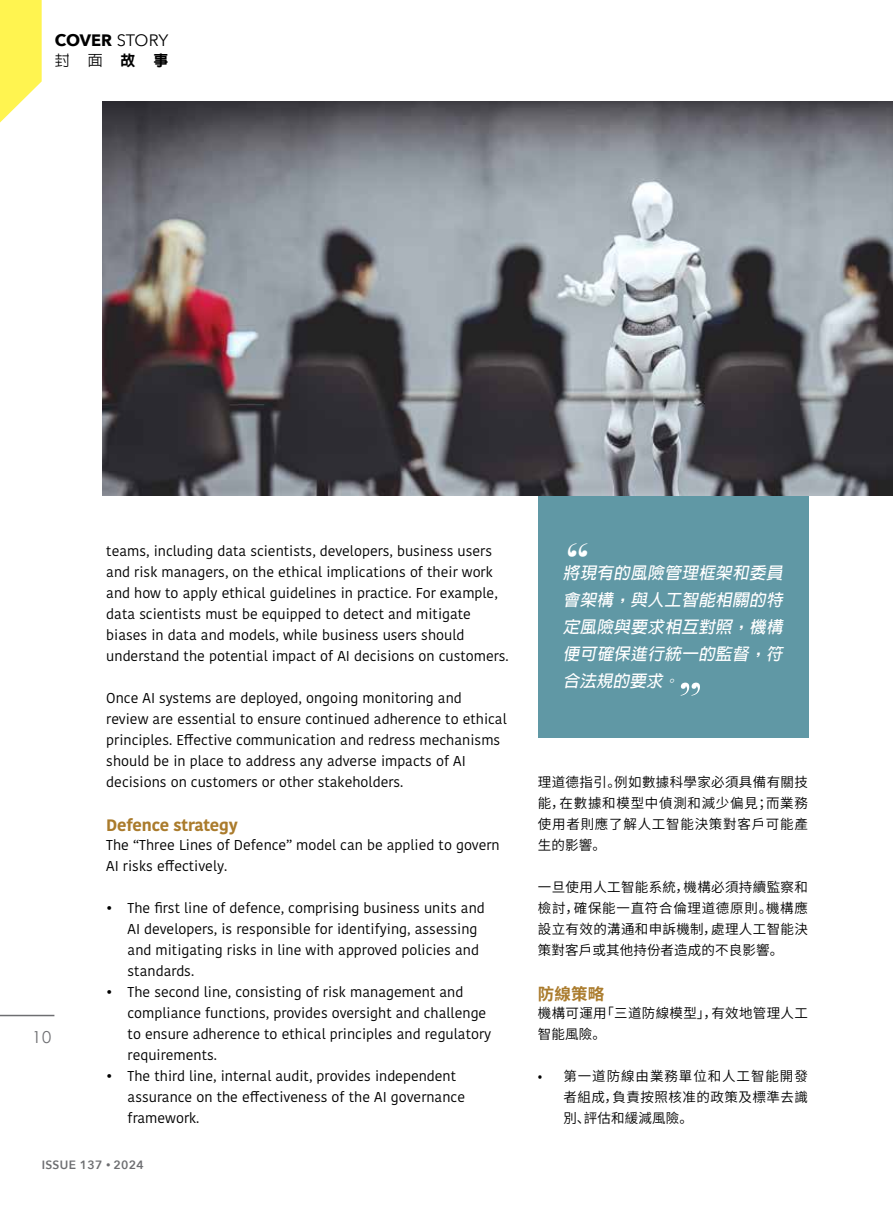
<style>
.page{position:relative;width:893px;height:1212px;background:#fff}
.page>*{position:absolute;margin:0;border:0;box-sizing:border-box;transform-origin:0 0}
.t1{font:italic 700 45px "Bodoni Svty Two ITCTT";color:#fff}
.t2{font:italic 700 16.5px/27.2px "AR Hei B5";color:#fff;text-align:justify}
.t3{font:700 16.5px "Kohinoor Bangla";letter-spacing:-.01em;color:#aa7b2c}
.t4{font:700 16.5px "Avenir Next";letter-spacing:-.005em;color:#000}
.t5{font:700 16.5px "Source Han Sans CN";color:#aa7b2c}
.t6{font:16.5px "Century Gothic";color:#6d6e71}
.t7{font:500 15px "AR Hei B5";color:#000}
.t8{font:14.25px/21px "Kohinoor Bangla";color:#000}
.t9{font:13.5px/21px "Source Han Sans CN";letter-spacing:.035em;color:#000;text-align:justify}
.t10{font:600 12px "Avenir Next";letter-spacing:.03em;color:#6d6e71}
.s1{font-weight:400}
.s2{font-weight:800}
.s3{font-size:9px}
</style>
<div class="page">
<hr style="left:0;top:1015px;width:54px;height:1px;background:#6d6e71">
<svg style="left:0;top:0;width:42px;height:123px"></svg>
<div style="left:538px;top:495px;width:271px;height:243px;background:#6098a5"></div>
<svg style="left:680px;top:683px;width:20px;height:12px"></svg>
<img style="left:102px;top:101px;width:791px;height:394px">
<p class="t4" style="left:55px;top:26px;width:115px">COVER <span class="s1">STORY</span></p>
<p class="t7" style="left:55px;top:53px;width:115px">封面<span class="s2">故事</span></p>
<p class="t6" style="left:32px;top:1027px;width:21px">10</p>
<p class="t8" style="left:106px;top:540px;width:404px">teams, including data scientists, developers, business users and risk managers, on the ethical implications of their work and how to apply ethical guidelines in practice. For example, data scientists must be equipped to detect and mitigate biases in data and models, while business users should understand the potential impact of AI decisions on customers.</p>
<p class="t8" style="left:106px;top:687px;width:402px">Once AI systems are deployed, ongoing monitoring and review are essential to ensure continued adherence to ethical principles. Effective communication and redress mechanisms should be in place to address any adverse impacts of AI decisions on customers or other stakeholders.</p>
<p class="t3" style="left:106px;top:811px;width:133px">Defence strategy</p>
<p class="t8" style="left:106px;top:834px;width:395px">The “Three Lines of Defence” model can be applied to govern<br>AI risks effectively.</p>
<p class="t8" style="left:128px;top:897px;width:359px;text-indent:-21px">• The first line of defence, comprising business units and AI developers, is responsible for identifying, assessing and mitigating risks in line with approved policies and standards.</p>
<p class="t8" style="left:128px;top:981px;width:365px;text-indent:-21px">• The second line, consisting of risk management and compliance functions, provides oversight and challenge to ensure adherence to ethical principles and regulatory requirements.</p>
<p class="t8" style="left:128px;top:1066px;width:339px;text-indent:-21px">• The third line, internal audit, provides independent assurance on the effectiveness of the AI governance framework.</p>
<p class="t10" style="left:42px;top:1154px;width:104px">ISSUE 137 <span class="s3">•</span> 2024</p>
<h1 class="t1" style="left:561px;top:523px;width:39px">“</h1>
<p class="t2" style="left:563px;top:559px;width:224px">將現有的風險管理框架和委員會架構，與人工智能相關的特定風險與要求相互對照，機構便可確保進行統一的監督，符合法規的要求。</p>
<p class="t9" style="left:538px;top:772px;width:272px">理道德指引。例如數據科學家必須具備有關技能，在數據和模型中偵測和減少偏見；而業務使用者則應了解人工智能決策對客戶可能產生的影響。</p>
<p class="t9" style="left:538px;top:877px;width:272px">一旦使用人工智能系統，機構必須持續監察和檢討，確保能一直符合倫理道德原則。機構應設立有效的溝通和申訴機制，處理人工智能決策對客戶或其他持份者造成的不良影響。</p>
<p class="t5" style="left:538px;top:984px;width:68px">防線策略</p>
<p class="t9" style="left:538px;top:1003px;width:271px">機構可運用「三道防線模型」，有效地管理人工智能風險。</p>
<p class="t9" style="left:563px;top:1066px;width:246px;text-indent:-26px">• 第一道防線由業務單位和人工智能開發者組成，負責按照核准的政策及標準去識別、評估和緩減風險。</p>
</div>
